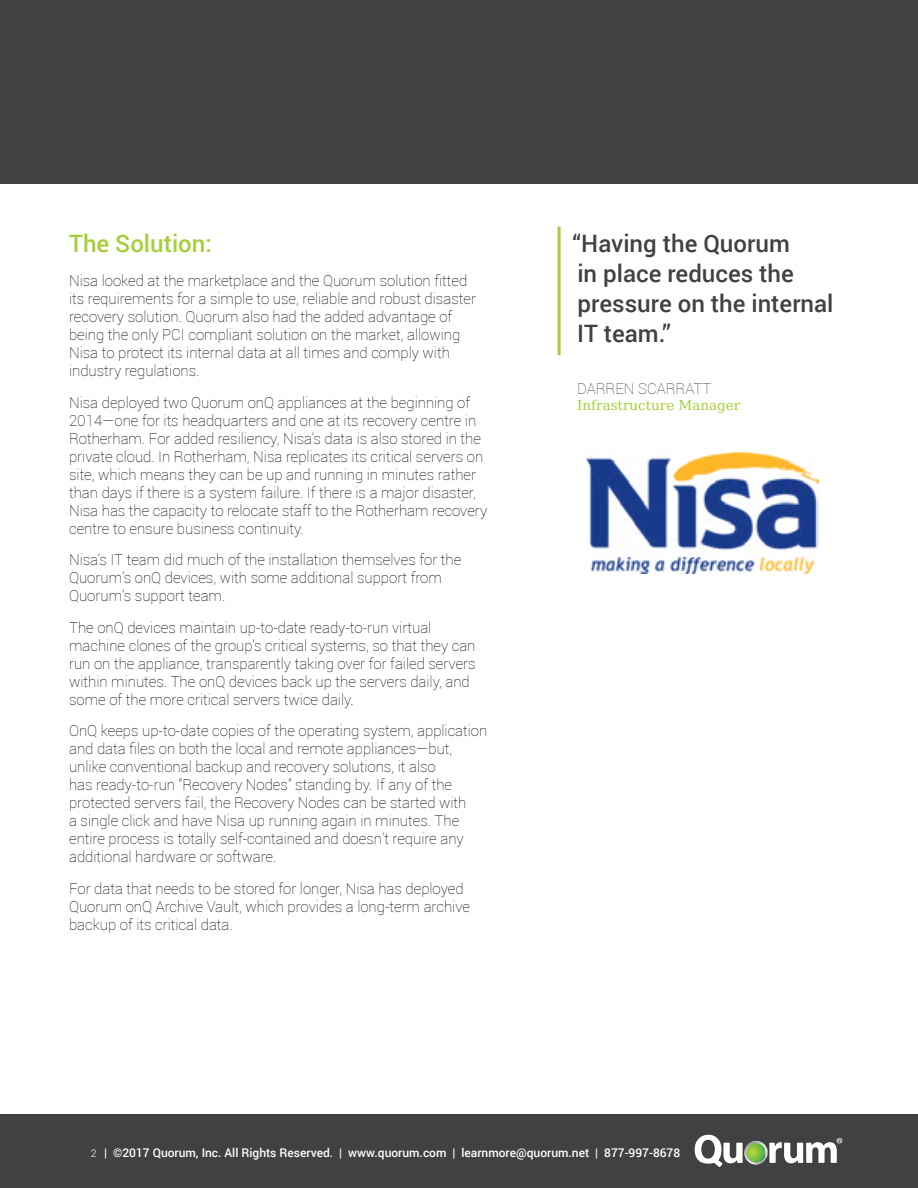
<style>
.page{position:relative;width:918px;height:1188px;background:#fff}
.page>*{position:absolute;margin:0;border:0;box-sizing:border-box;transform-origin:0 0}
.t1{font:500 24px/30px "Roboto";color:#414042}
.t2{font:500 24px "Roboto";color:#a6ce39}
.t3{font:100 15px/18px "Roboto";color:#000}
.t4{font:100 15px "Roboto";color:#414042}
.t5{font:13.5px "DejaVu Serif";color:#a6ce39}
.t6{font:500 12px "Roboto";color:#fff}
.s1{font-weight:300;font-size:10.5px}
</style>
<div class="page">
<div style="left:0;top:1115px;width:918px;height:73px;background:#414042"></div>
<svg style="left:695px;top:1135px;width:147px;height:32px"></svg>
<div style="left:0;top:0;width:918px;height:184px;background:#414042"></div>
<hr style="left:558px;top:227px;width:3px;height:128px;background:#a6ce39">
<img style="left:587px;top:453px;width:231px;height:120px">
<h1 class="t2" style="left:69px;top:226px;width:144px">The Solution:</h1>
<h1 class="t1" style="left:573px;top:227px;width:262px">“Having the Quorum<br>in place reduces the pressure on the internal<br>IT team.”</h1>
<p class="t3" style="left:69px;top:272px;width:408px">Nisa looked at the marketplace and the Quorum solution fitted its requirements for a simple to use, reliable and robust disaster recovery solution. Quorum also had the added advantage of being the only PCI compliant solution on the market, allowing Nisa to protect its internal data at all times and comply with industry regulations.</p>
<p class="t3" style="left:69px;top:393px;width:420px">Nisa deployed two Quorum onQ appliances at the beginning of 2014—one for its headquarters and one at its recovery centre in Rotherham. For added resiliency, Nisa’s data is also stored in the private cloud. In Rotherham, Nisa replicates its critical servers on site, which means they can be up and running in minutes rather than days if there is a system failure. If there is a major disaster, Nisa has the capacity to relocate staff to the Rotherham recovery centre to ensure business continuity.</p>
<p class="t3" style="left:69px;top:551px;width:394px">Nisa’s IT team did much of the installation themselves for the<br>Quorum’s onQ devices, with some additional support from<br>Quorum’s support team.</p>
<p class="t3" style="left:69px;top:618px;width:408px">The onQ devices maintain up-to-date ready-to-run virtual machine clones of the group’s critical systems, so that they can run on the appliance, transparently taking over for failed servers within minutes. The onQ devices back up the servers daily, and some of the more critical servers twice daily.</p>
<p class="t3" style="left:69px;top:722px;width:420px">OnQ keeps up-to-date copies of the operating system, application and data files on both the local and remote appliances—but, unlike conventional backup and recovery solutions, it also<br>has ready-to-run “Recovery Nodes” standing by. If any of the protected servers fail, the Recovery Nodes can be started with<br>a single click and have Nisa up running again in minutes. The entire process is totally self-contained and doesn’t require any additional hardware or software.</p>
<p class="t3" style="left:69px;top:879px;width:402px">For data that needs to be stored for longer, Nisa has deployed<br>Quorum onQ Archive Vault, which provides a long-term archive backup of its critical data.</p>
<p class="t4" style="left:577px;top:378px;width:136px">DARREN SCARRATT</p>
<p class="t5" style="left:577px;top:395px;width:165px">Infrastructure Manager</p>
<p class="t6" style="left:91px;top:1144px;width:591px"><span class="s1">2</span> | ©2017 Quorum, Inc. All Rights Reserved. | www.quorum.com | learnmore@quorum.net | 877-997-8678</p>
</div>
